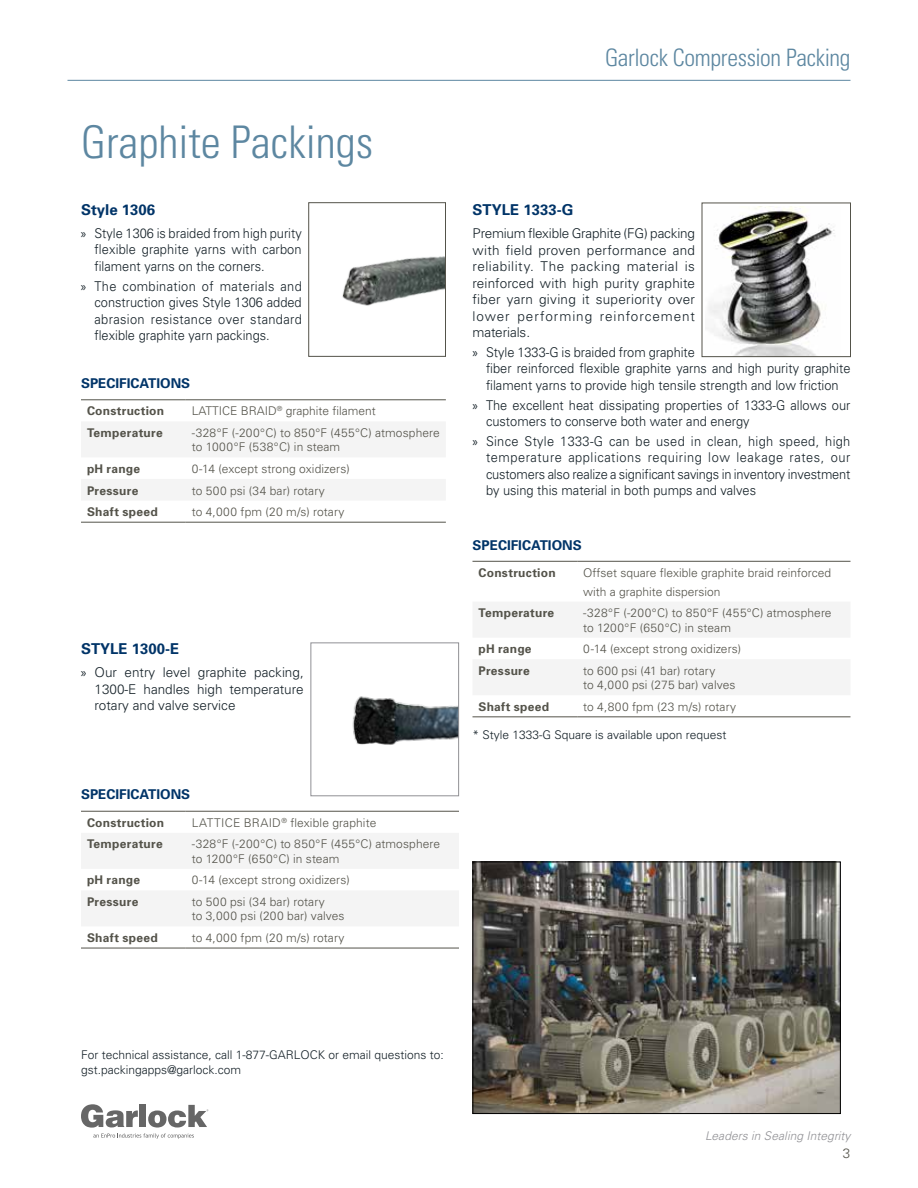
<style>
.page{position:relative;width:918px;height:1188px;background:#fff}
.page>*{position:absolute;margin:0;border:0;box-sizing:border-box;transform-origin:0 0}
.t1{font:300 condensed 45px "Univers";color:#5d87a1}
.t2{font:300 condensed 24px "Univers";letter-spacing:-.015em;color:#5d87a1}
.t3{font:700 15px "Univers";color:#003468}
.t4{font:300 13.5px/16.5px "Univers";color:#152128;text-align:justify;scale:.95 1}
.t5{font:300 13.5px/16.5px "Univers";color:#152128;text-align:justify}
.t6{font:700 13.5px "Univers";color:#003468}
.t7{font:300 13.5px "Univers";color:#54534a}
.t8{font:300 12px/14.4px "Univers";letter-spacing:.005em;color:#54534a}
.t9{font:700 12px "Univers";letter-spacing:.02em;color:#54534a}
.t10{font:300 12px/15px "Univers";color:#152128}
.t11{font:italic 300 12px "Univers";letter-spacing:.01em;color:#919195}
.s1{font-family:"Myriad Pro";font-weight:400}
</style>
<div class="page">
<hr style="left:68px;top:80px;width:782px;height:1px;background:#5d87a1">
<svg style="left:81px;top:1104px;width:127px;height:35px"></svg>
<img style="left:352px;top:696px;width:105px;height:49px">
<div style="left:310px;top:642px;width:149px;height:154px;border:1px solid #919195"></div>
<img style="left:706px;top:207px;width:129px;height:148px">
<div style="left:702px;top:203px;width:149px;height:154px;border:1px solid #54534a"></div>
<img style="left:474px;top:864px;width:365px;height:248px">
<div style="left:472px;top:862px;width:369px;height:252px;border:1px solid #000"></div>
<svg style="left:81px;top:833px;width:378px;height:93px"></svg>
<hr style="left:81px;top:811px;width:105px;height:1px;background:#54534a">
<hr style="left:186px;top:811px;width:273px;height:1px;background:#54534a">
<hr style="left:81px;top:948px;width:105px;height:1px;background:#54534a">
<hr style="left:186px;top:948px;width:273px;height:1px;background:#54534a">
<svg style="left:473px;top:602px;width:377px;height:93px"></svg>
<hr style="left:472px;top:561px;width:105px;height:1px;background:#54534a">
<hr style="left:577px;top:561px;width:273px;height:1px;background:#54534a">
<hr style="left:472px;top:716px;width:105px;height:1px;background:#54534a">
<hr style="left:577px;top:716px;width:273px;height:1px;background:#54534a">
<svg style="left:81px;top:422px;width:364px;height:78px"></svg>
<hr style="left:81px;top:399px;width:105px;height:1px;background:#54534a">
<hr style="left:186px;top:399px;width:260px;height:1px;background:#54534a">
<hr style="left:81px;top:522px;width:105px;height:1px;background:#54534a">
<hr style="left:186px;top:522px;width:260px;height:1px;background:#54534a">
<img style="left:342px;top:256px;width:102px;height:50px">
<div style="left:309px;top:202px;width:137px;height:155px;border:1px solid #54534a"></div>
<h1 class="t1" style="left:81px;top:115px;width:294px">Graphite Packings</h1>
<p class="t3" style="left:81px;top:200px;width:76px">Style 1306</p>
<p class="t4" style="left:95px;top:225px;width:220px;text-indent:-14px"><span class="s1">»</span> Style 1306 is braided from high purity flexible graphite yarns with carbon filament yarns on the corners.</p>
<p class="t4" style="left:95px;top:277px;width:220px;text-indent:-14px"><span class="s1">»</span> The combination of materials and construction gives Style 1306 added abrasion resistance over standard flexible graphite yarn packings.</p>
<p class="t6" style="left:81px;top:375px;width:111px">SPECIFICATIONS</p>
<p class="t9" style="left:87px;top:403px;width:79px">Construction</p>
<p class="t8" style="left:192px;top:404px;width:186px">LATTICE BRAID<sup>®</sup> graphite filament</p>
<p class="t9" style="left:87px;top:425px;width:77px">Temperature</p>
<p class="t8" style="left:192px;top:425px;width:250px">-328°F (-200°C) to 850°F (455°C) atmosphere to 1000°F (538°C) in steam</p>
<p class="t9" style="left:87px;top:461px;width:55px">pH range</p>
<p class="t8" style="left:192px;top:461px;width:159px">0-14 (except strong oxidizers)</p>
<p class="t9" style="left:87px;top:483px;width:53px">Pressure</p>
<p class="t8" style="left:192px;top:483px;width:135px">to 500 psi (34 bar) rotary</p>
<p class="t9" style="left:87px;top:504px;width:72px">Shaft speed</p>
<p class="t8" style="left:192px;top:504px;width:154px">to 4,000 fpm (20 m/s) rotary</p>
<p class="t3" style="left:81px;top:640px;width:100px">STYLE 1300-E</p>
<p class="t5" style="left:94px;top:664px;width:211px;text-indent:-14px"><span class="s1">»</span> Our entry level graphite packing, 1300-E handles high temperature rotary and valve service</p>
<p class="t6" style="left:81px;top:786px;width:111px">SPECIFICATIONS</p>
<p class="t9" style="left:87px;top:815px;width:79px">Construction</p>
<p class="t8" style="left:192px;top:815px;width:186px">LATTICE BRAID<sup>®</sup> flexible graphite</p>
<p class="t9" style="left:87px;top:836px;width:77px">Temperature</p>
<p class="t8" style="left:192px;top:837px;width:250px">-328°F (-200°C) to 850°F (455°C) atmosphere to 1200°F (650°C) in steam</p>
<p class="t9" style="left:87px;top:872px;width:55px">pH range</p>
<p class="t8" style="left:192px;top:873px;width:159px">0-14 (except strong oxidizers)</p>
<p class="t9" style="left:87px;top:894px;width:53px">Pressure</p>
<p class="t8" style="left:192px;top:894px;width:154px">to 500 psi (34 bar) rotary<br>to 3,000 psi (200 bar) valves</p>
<p class="t9" style="left:87px;top:930px;width:72px">Shaft speed</p>
<p class="t8" style="left:192px;top:930px;width:154px">to 4,000 fpm (20 m/s) rotary</p>
<h2 class="t2" style="left:605px;top:44px;width:247px">Garlock Compression Packing</h2>
<p class="t3" style="left:472px;top:200px;width:102px">STYLE 1333-G</p>
<p class="t5" style="left:472px;top:225px;width:224px">Premium flexible Graphite (FG) packing with field proven performance and reliability. The packing material is reinforced with high purity graphite fiber yarn giving it superiority over lower performing reinforcement materials.</p>
<p class="t4" style="left:486px;top:343px;width:385px;text-align:left;text-indent:-14px"><span class="s1">»</span> Style 1333-G is braided from graphite<br>fiber reinforced flexible graphite yarns and high purity graphite filament yarns to provide high tensile strength and low friction</p>
<p class="t4" style="left:486px;top:396px;width:385px;text-indent:-14px"><span class="s1">»</span> The excellent heat dissipating properties of 1333-G allows our customers to conserve both water and energy</p>
<p class="t4" style="left:486px;top:432px;width:385px;text-indent:-14px"><span class="s1">»</span> Since Style 1333-G can be used in clean, high speed, high temperature applications requiring low leakage rates, our customers also realize a significant savings in inventory investment by using this material in both pumps and valves</p>
<p class="t6" style="left:472px;top:536px;width:111px">SPECIFICATIONS</p>
<p class="t9" style="left:478px;top:565px;width:79px">Construction</p>
<p class="t8" style="left:583px;top:563px;width:250px;line-height:18.8px">Offset square flexible graphite braid reinforced with a graphite dispersion</p>
<p class="t9" style="left:478px;top:605px;width:77px">Temperature</p>
<p class="t8" style="left:583px;top:605px;width:250px">-328°F (-200°C) to 850°F (455°C) atmosphere to 1200°F (650°C) in steam</p>
<p class="t9" style="left:478px;top:641px;width:55px">pH range</p>
<p class="t8" style="left:583px;top:641px;width:159px">0-14 (except strong oxidizers)</p>
<p class="t9" style="left:478px;top:663px;width:53px">Pressure</p>
<p class="t8" style="left:583px;top:663px;width:154px">to 600 psi (41 bar) rotary<br>to 4,000 psi (275 bar) valves</p>
<p class="t9" style="left:478px;top:699px;width:72px">Shaft speed</p>
<p class="t8" style="left:583px;top:699px;width:155px">to 4,800 fpm (23 m/s) rotary</p>
<p class="t10" style="left:472px;top:727px;width:256px">* Style 1333-G Square is available upon request</p>
<p class="t10" style="left:81px;top:1047px;width:364px">For technical assistance, call 1-877-GARLOCK or email questions to: gst.packingapps@garlock.com</p>
<p class="t11" style="left:705px;top:1129px;width:147px">Leaders in Sealing Integrity</p>
<p class="t7" style="left:843px;top:1145px;width:9px">3</p>
</div>
